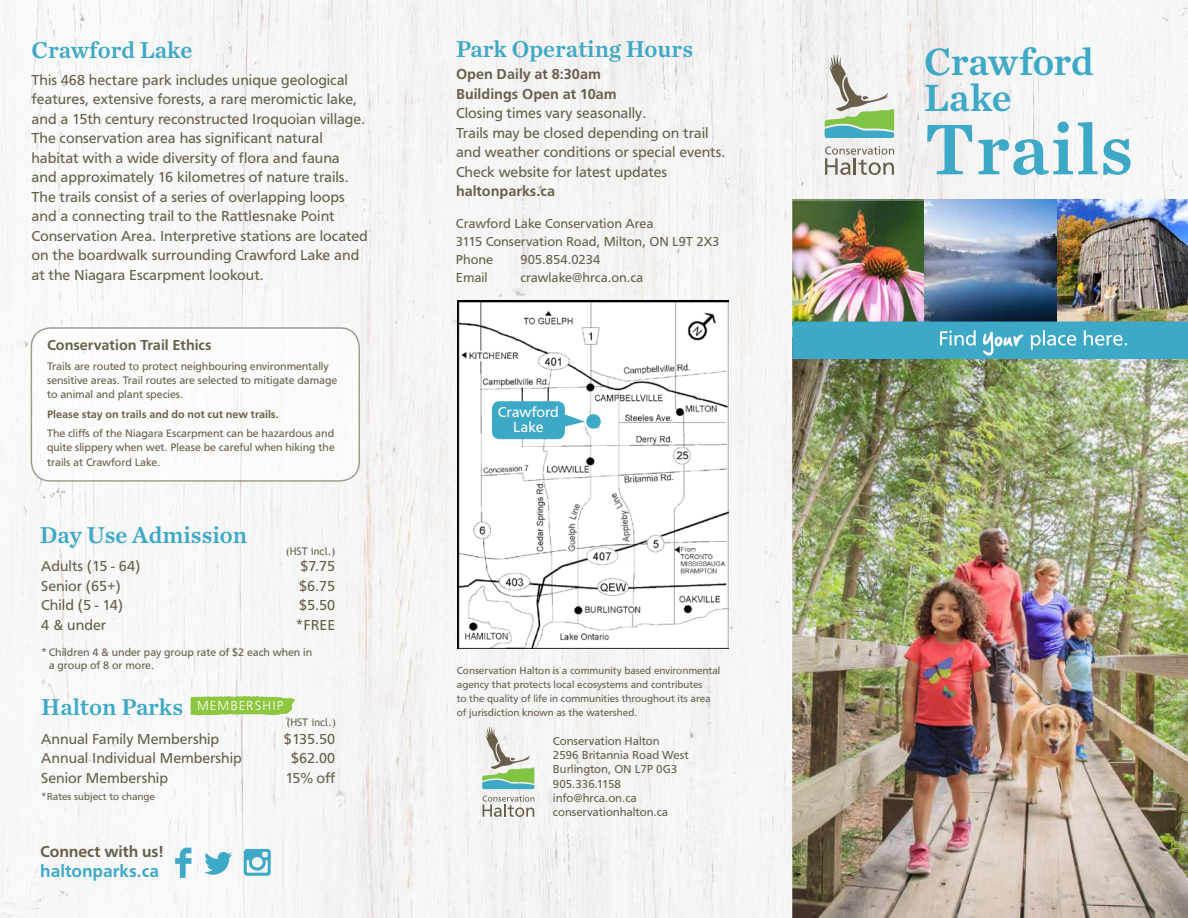
<style>
.page{position:relative;width:1188px;height:918px;background:#fff}
.page>*{position:absolute;margin:0;border:0;box-sizing:border-box;transform-origin:0 0}
.t1{font:75px "Chronicle Text G2 Semi";letter-spacing:.01em;color:#3ea8c7}
.t2{font:39.75px/36px "Chronicle Text G2 Semi";letter-spacing:-.01em;color:#3ea8c7}
.t3{font:24px "Chronicle Text G2 Semi";color:#3ea8c7}
.t4{font:700 18px "Carto Gothic Pro";color:#3ea8c7}
.t5{font:700 16.5px "Carto Gothic Pro";letter-spacing:-.005em;color:#695e4a}
.t6{font:15px/19.5px "Carto Gothic Pro";color:#695e4a}
.t7{font:700 15px/19.5px "Carto Gothic Pro";color:#695e4a}
.t8{font:15px/15px "Carto Gothic Pro";letter-spacing:-.005em;color:#fff;text-align:center}
.t9{font:300 13.65px "Carto Gothic Pro";letter-spacing:.08em;color:#fff}
.t10{font:13.5px/18px "Carto Gothic Pro";color:#695e4a}
.t11{font:12px/14.2px "Carto Gothic Pro";color:#695e4a}
.t12{font:11.25px/14.2px "Carto Gothic Pro";color:#695e4a}
.t13{font:700 11.25px "Carto Gothic Pro";color:#695e4a}
.t14{font:10.5px/14.2px "Carto Gothic Pro";color:#695e4a}
.t15{font:10.5px "Trebuchet MS";color:#695e4a}
</style>
<div class="page">
<img style="left:792px;top:200px;width:133px;height:122px">
<img style="left:792px;top:359px;width:396px;height:559px">
<div style="left:0;top:0;width:792px;height:918px;background:#f6f6f5"></div>
<img style="left:792px;top:0;width:396px;height:200px">
<svg style="left:825px;top:55px;width:69px;height:83px"></svg>
<svg style="left:825px;top:146px;width:69px;height:29px"></svg>
<svg style="left:482px;top:727px;width:52px;height:62px"></svg>
<svg style="left:483px;top:795px;width:51px;height:22px"></svg>
<svg style="left:276px;top:688px;width:11px;height:2px"></svg>
<img style="left:457px;top:300px;width:271px;height:349px">
<div style="left:488px;top:393px;width:92px;height:42px;background:#fff"></div>
<div style="left:492px;top:401px;width:73px;height:38px;background:#3ea8c7;border-radius:7px"></div>
<svg style="left:522px;top:388px;width:1px;height:13px"></svg>
<svg style="left:548px;top:388px;width:1px;height:13px"></svg>
<img style="left:925px;top:200px;width:263px;height:122px">
<svg style="left:564px;top:413px;width:38px;height:17px"></svg>
<svg style="left:190px;top:696px;width:106px;height:20px;background:#9dcd5a"></svg>
<svg style="left:792px;top:322px;width:396px;height:37px;background:#49acca"></svg>
<div style="left:31px;top:328px;width:328px;height:153px;background:#fff;border-radius:19px"></div>
<div style="left:31px;top:327px;width:329px;height:155px;border:2px solid #695e4a;border-radius:19px"></div>
<svg style="left:204px;top:852px;width:28px;height:23px"></svg>
<svg style="left:175px;top:848px;width:16px;height:30px"></svg>
<svg style="left:244px;top:849px;width:27px;height:27px"></svg>
<h3 class="t3" style="left:32px;top:31px;width:162px">Crawford Lake</h3>
<p class="t6" style="left:32px;top:70px;width:338px">This 468 hectare park includes unique geological features, extensive forests, a rare meromictic lake, and a 15th century reconstructed Iroquoian village.<br>The conservation area has significant natural habitat with a wide diversity of flora and fauna and approximately 16 kilometres of nature trails.<br>The trails consist of a series of overlapping loops and a connecting trail to the Rattlesnake Point Conservation Area. Interpretive stations are located on the boardwalk surrounding Crawford Lake and at the Niagara Escarpment lookout.</p>
<p class="t7" style="left:47px;top:335px;width:166px">Conservation Trail Ethics</p>
<p class="t12" style="left:47px;top:359px;width:292px">Trails are routed to protect neighbouring environmentally sensitive areas. Trail routes are selected to mitigate damage to animal and plant species.</p>
<p class="t13" style="left:47px;top:407px;width:233px">Please stay on trails and do not cut new trails.</p>
<p class="t12" style="left:47px;top:426px;width:289px;text-align:justify">The cliffs of the Niagara Escarpment can be hazardous and quite slippery when wet. Please be careful when hiking the trails at Crawford Lake.</p>
<h3 class="t3" style="left:40px;top:516px;width:209px">Day Use Admission</h3>
<p class="t6" style="left:41px;top:557px;width:101px">Adults (15 - 64)</p>
<p class="t6" style="left:300px;top:557px;width:36px">$7.75</p>
<p class="t6" style="left:41px;top:576px;width:81px">Senior (65+)</p>
<p class="t6" style="left:299px;top:576px;width:38px">$6.75</p>
<p class="t6" style="left:41px;top:596px;width:83px">Child (5 - 14)</p>
<p class="t6" style="left:299px;top:596px;width:38px">$5.50</p>
<p class="t6" style="left:41px;top:615px;width:66px">4 &amp; under</p>
<p class="t6" style="left:295px;top:615px;width:41px">*FREE</p>
<p class="t12" style="left:49px;top:645px;width:265px;line-height:13.5px;text-indent:-8px">*Children 4 &amp; under pay group rate of $2 each when in a group of 8 or more.</p>
<h3 class="t3" style="left:41px;top:689px;width:143px">Halton Parks</h3>
<p class="t6" style="left:41px;top:729px;width:180px">Annual Family Membership</p>
<p class="t6" style="left:284px;top:729px;width:53px">$135.50</p>
<p class="t6" style="left:41px;top:749px;width:202px">Annual Individual Membership</p>
<p class="t6" style="left:291px;top:749px;width:46px">$62.00</p>
<p class="t6" style="left:41px;top:768px;width:128px">Senior Membership</p>
<p class="t6" style="left:285px;top:768px;width:51px">15% off</p>
<p class="t14" style="left:41px;top:789px;width:115px">*Rates subject to change</p>
<p class="t15" style="left:286px;top:545px;width:51px">(HST incl.)</p>
<p class="t9" style="left:197px;top:698px;width:88px">MEMBERSHIP</p>
<p class="t15" style="left:287px;top:716px;width:51px">(HST incl.)</p>
<p class="t5" style="left:40px;top:842px;width:125px">Connect with us!</p>
<p class="t4" style="left:40px;top:861px;width:120px">haltonparks.ca</p>
<h3 class="t3" style="left:456px;top:30px;width:239px">Park Operating Hours</h3>
<p class="t7" style="left:456px;top:64px;width:162px">Open Daily at 8:30am<br>Buildings Open at 10am</p>
<p class="t6" style="left:456px;top:103px;width:271px">Closing times vary seasonally.<br>Trails may be closed depending on trail and weather conditions or special events.<br>Check website for latest updates</p>
<p class="t7" style="left:456px;top:181px;width:101px">haltonparks.ca</p>
<p class="t10" style="left:456px;top:214px;width:265px">Crawford Lake Conservation Area<br>3115 Conservation Road, Milton, ON L9T 2X3<br>Phone</p>
<p class="t10" style="left:520px;top:250px;width:81px">905.854.0234</p>
<p class="t10" style="left:456px;top:268px;width:33px">Email</p>
<p class="t10" style="left:520px;top:268px;width:124px">crawlake@hrca.on.ca</p>
<p class="t8" style="left:498px;top:405px;width:63px">Crawford<br>Lake</p>
<p class="t14" style="left:457px;top:663px;width:265px">Conservation Halton is a community based environmental agency that protects local ecosystems and contributes<br>to the quality of life in communities throughout its area of jurisdiction known as the watershed.</p>
<p class="t11" style="left:553px;top:734px;width:137px">Conservation Halton<br>2596 Britannia Road West<br>Burlington, ON L7P 0G3<br>905.336.1158 info@hrca.on.ca conservationhalton.ca</p>
<h2 class="t2" style="left:924px;top:42px;width:171px">Crawford<br>Lake</h2>
<h1 class="t1" style="left:924px;top:91px;width:211px">Trails</h1>
</div>
